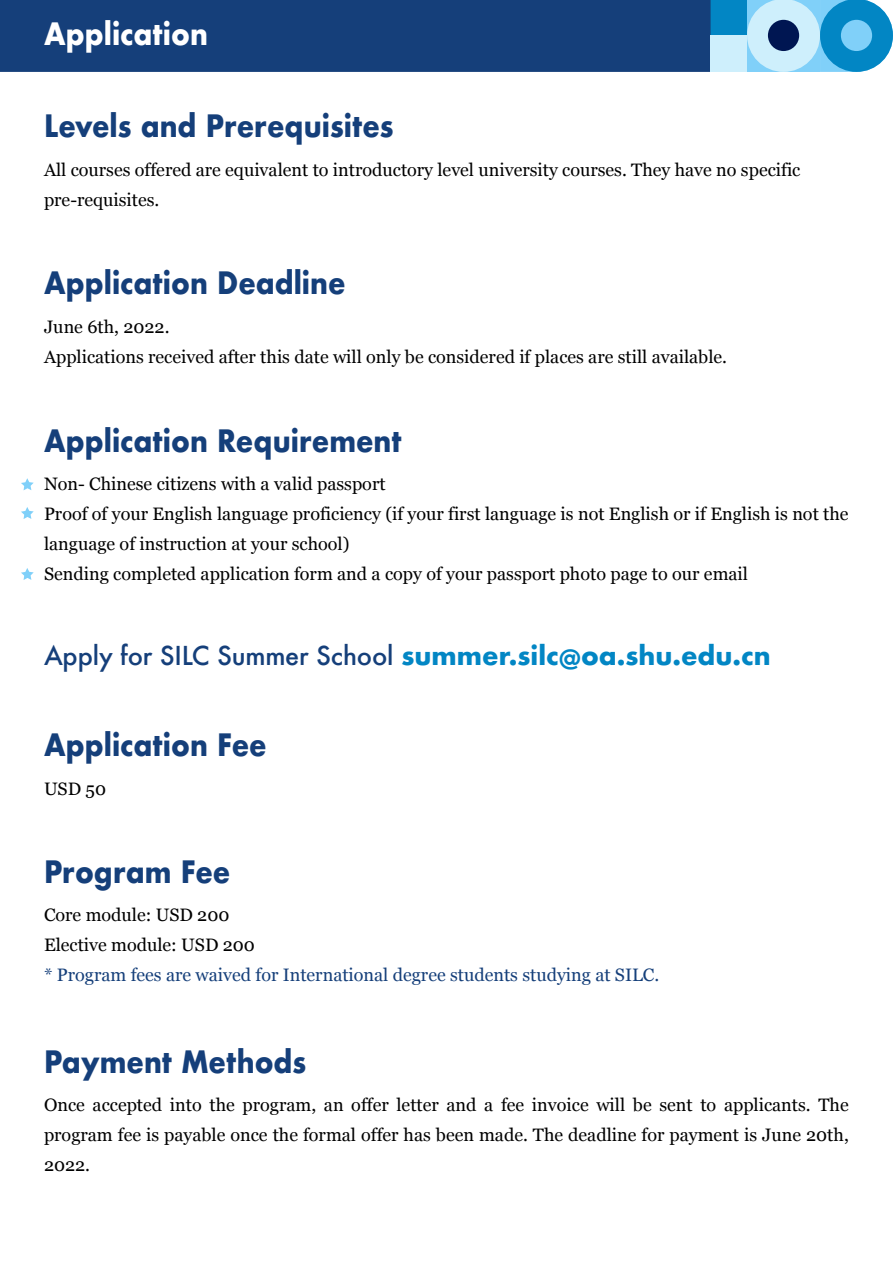
<style>
.page{position:relative;width:893px;height:1263px;background:#fff}
.page>*{position:absolute;margin:0;border:0;box-sizing:border-box;transform-origin:0 0}
.t1{font:700 30px "Futura";color:#153f7a;scale:.9 1}
.t2{font:700 30px "Futura";color:#fff;scale:.9 1}
.t3{font:700 25.5px "Futura";color:#0286c4}
.t4{font:18px/30px "Georgia";color:#000}
.t5{font:18px "Georgia";color:#153f7a}
.s1{font-weight:500;color:#153f7a}
</style>
<div class="page">
<svg style="left:21px;top:478px;width:13px;height:12px"></svg>
<svg style="left:21px;top:507px;width:13px;height:12px"></svg>
<svg style="left:21px;top:568px;width:13px;height:12px"></svg>
<svg style="left:747px;top:0;width:146px;height:72px"></svg>
<div style="left:768px;top:20px;width:31px;height:31px;background:#001652;border-radius:50%"></div>
<div style="left:711px;top:0;width:36px;height:35px;background:#0286c4"></div>
<div style="left:0;top:0;width:711px;height:72px;background:#153f7a"></div>
<div style="left:711px;top:35px;width:36px;height:37px;background:#ceeffc"></div>
<h1 class="t2" style="left:44px;top:13px;width:184px">Application</h1>
<h1 class="t1" style="left:44px;top:104px;width:390px">Levels and Prerequisites</h1>
<p class="t4" style="left:44px;top:154px;width:758px">All courses offered are equivalent to introductory level university courses. They have no specific pre-requisites.</p>
<h1 class="t1" style="left:44px;top:261px;width:337px">Application Deadline</h1>
<p class="t4" style="left:44px;top:311px;width:685px">June 6th, 2022.<br>Applications received after this date will only be considered if places are still available.</p>
<h1 class="t1" style="left:44px;top:418px;width:399px">Application Requirement</h1>
<p class="t4" style="left:44px;top:468px;width:806px">Non- Chinese citizens with a valid passport<br>Proof of your English language proficiency (if your first language is not English or if English is not the language of instruction at your school)<br>Sending completed application form and a copy of your passport photo page to our email</p>
<h2 class="t3" style="left:44px;top:637px;width:728px"><span class="s1">Apply for SILC Summer School</span> summer.silc@oa.shu.edu.cn</h2>
<h1 class="t1" style="left:44px;top:723px;width:249px">Application Fee</h1>
<p class="t4" style="left:44px;top:773px;width:64px">USD 50</p>
<h1 class="t1" style="left:44px;top:850px;width:209px">Program Fee</h1>
<p class="t4" style="left:44px;top:899px;width:212px">Core module: USD 200<br>Elective module: USD 200</p>
<p class="t5" style="left:44px;top:962px;width:617px">* Program fees are waived for International degree students studying at SILC.</p>
<h1 class="t1" style="left:44px;top:1040px;width:293px">Payment Methods</h1>
<p class="t4" style="left:44px;top:1089px;width:806px;text-align:justify">Once accepted into the program, an offer letter and a fee invoice will be sent to applicants. The program fee is payable once the formal offer has been made. The deadline for payment is June 20th, 2022.</p>
</div>
